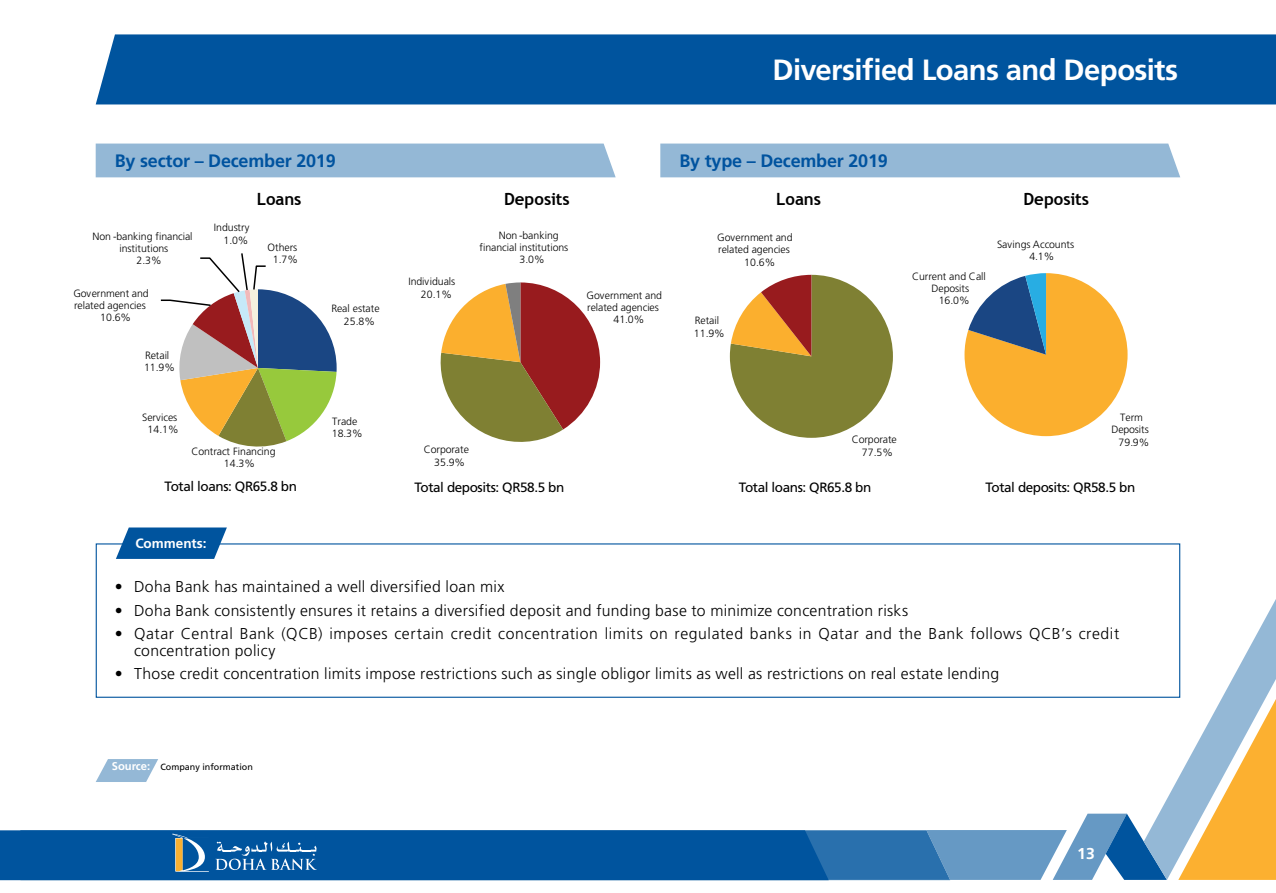
<style>
.page{position:relative;width:1276px;height:893px;background:#fff}
.page>*{position:absolute;margin:0;border:0;box-sizing:border-box;transform-origin:0 0}
.t1{font:700 29.25px "Frutiger";letter-spacing:-.02em;color:#fff}
.t2{font:700 18px "Frutiger";letter-spacing:-.01em;color:#00539f}
.t3{font:700 16.88px "Trebuchet MS";color:#000}
.t4{font:300 15.75px/16.9px "Frutiger";letter-spacing:.02em;color:#000}
.t5{font:700 15.75px "Frutiger";color:#fff}
.t6{font:13.5px "Frutiger";letter-spacing:-.03em;color:#000}
.t7{font:700 13.5px "Frutiger";color:#fff}
.t8{font:300 10.58px/12.4px "Frutiger CE";letter-spacing:-.005em;color:#010101}
.t9{font:9px "Frutiger";color:#000}
.s1{font-weight:700;font-size:11.25px;color:#fff}
</style>
<div class="page">
<div style="left:950px;top:830px;width:102px;height:50px;background:#6699c4"></div>
<hr style="left:20px;top:880px;width:930px;height:1px;background:#6699c4">
<svg style="left:828px;top:830px;width:122px;height:50px;background:#3074af"></svg>
<svg style="left:1052px;top:599px;width:224px;height:281px"></svg>
<svg style="left:0;top:830px;width:828px;height:50px;background:#07589f"></svg>
<div style="left:96px;top:34px;width:1180px;height:70px;background:#00549e"></div>
<svg style="left:96px;top:759px;width:62px;height:23px"></svg>
<div style="left:96px;top:543px;width:1084px;height:155px;border:1px solid #00549e"></div>
<svg style="left:116px;top:527px;width:111px;height:32px;background:#2069aa"></svg>
<div style="left:96px;top:144px;width:519px;height:33px;background:#94b8d6"></div>
<div style="left:660px;top:144px;width:520px;height:33px;background:#94b8d6"></div>
<svg style="left:160px;top:253px;width:177px;height:194px"></svg>
<svg style="left:730px;top:275px;width:163px;height:163px"></svg>
<svg style="left:964px;top:273px;width:163px;height:163px"></svg>
<svg style="left:440px;top:282px;width:160px;height:160px"></svg>
<h1 class="t1" style="left:772px;top:53px;width:407px">Diversified Loans and Deposits</h1>
<p class="t2" style="left:115px;top:150px;width:222px">By sector – December 2019</p>
<p class="t2" style="left:679px;top:150px;width:210px">By type – December 2019</p>
<p class="t8" style="left:93px;top:230px;width:102px">Non -banking financial</p>
<p class="t8" style="left:119px;top:242px;width:50px">institutions</p>
<p class="t8" style="left:136px;top:254px;width:27px">2.3%</p>
<p class="t8" style="left:73px;top:287px;width:77px">Government and</p>
<p class="t8" style="left:74px;top:299px;width:73px">related agencies</p>
<p class="t8" style="left:100px;top:311px;width:32px">10.6%</p>
<p class="t8" style="left:144px;top:349px;width:32px">Retail<br>11.9%</p>
<p class="t8" style="left:214px;top:221px;width:37px;text-align:right">Industry<br>1.0%</p>
<p class="t3" style="left:257px;top:189px;width:46px">Loans</p>
<p class="t3" style="left:504px;top:189px;width:67px">Deposits</p>
<p class="t3" style="left:776px;top:189px;width:46px">Loans</p>
<p class="t3" style="left:1023px;top:189px;width:67px">Deposits</p>
<p class="t8" style="left:267px;top:241px;width:32px;text-align:center">Others<br>1.7%</p>
<p class="t8" style="left:344px;top:302px;width:37px;text-indent:-13px">Real estate<br>25.8%</p>
<p class="t8" style="left:421px;top:275px;width:36px;text-indent:-13px">Individuals<br>20.1%</p>
<p class="t8" style="left:499px;top:229px;width:61px">Non -banking</p>
<p class="t8" style="left:479px;top:241px;width:90px">financial institutions</p>
<p class="t8" style="left:519px;top:253px;width:27px">3.0%</p>
<p class="t8" style="left:586px;top:289px;width:77px">Government and</p>
<p class="t8" style="left:587px;top:301px;width:73px">related agencies</p>
<p class="t8" style="left:613px;top:313px;width:33px">41.0%</p>
<p class="t8" style="left:717px;top:231px;width:77px">Government and</p>
<p class="t8" style="left:718px;top:243px;width:73px">related agencies</p>
<p class="t8" style="left:744px;top:256px;width:32px">10.6%</p>
<p class="t8" style="left:694px;top:314px;width:32px">Retail<br>11.9%</p>
<p class="t8" style="left:912px;top:270px;width:75px">Current and Call</p>
<p class="t8" style="left:931px;top:282px;width:39px">Deposits</p>
<p class="t8" style="left:938px;top:295px;width:32px">16.0%</p>
<p class="t8" style="left:1029px;top:238px;width:46px;text-indent:-32px">Savings Accounts<br>4.1%</p>
<p class="t8" style="left:142px;top:411px;width:38px;text-align:center">Services<br>14.1%</p>
<p class="t8" style="left:224px;top:445px;width:53px;text-indent:-33px">Contract Financing<br>14.3%</p>
<p class="t8" style="left:332px;top:415px;width:32px">Trade<br>18.3%</p>
<p class="t8" style="left:434px;top:443px;width:36px;text-indent:-10px">Corporate<br>35.9%</p>
<p class="t8" style="left:852px;top:433px;width:47px;text-align:center">Corporate<br>77.5%</p>
<p class="t8" style="left:1120px;top:411px;width:24px">Term</p>
<p class="t8" style="left:1111px;top:423px;width:39px">Deposits</p>
<p class="t8" style="left:1118px;top:436px;width:32px">79.9%</p>
<p class="t6" style="left:165px;top:479px;width:134px">Total loans: QR65.8 bn</p>
<p class="t6" style="left:414px;top:479px;width:151px">Total deposits: QR58.5 bn</p>
<p class="t6" style="left:739px;top:479px;width:134px">Total loans: QR65.8 bn</p>
<p class="t6" style="left:985px;top:479px;width:151px">Total deposits: QR58.5 bn</p>
<p class="t7" style="left:135px;top:536px;width:73px">Comments:</p>
<p class="t4" style="left:115px;top:578px;width:391px">• Doha Bank has maintained a well diversified loan mix</p>
<p class="t4" style="left:115px;top:602px;width:795px">• Doha Bank consistently ensures it retains a diversified deposit and funding base to minimize concentration risks</p>
<p class="t4" style="left:134px;top:625px;width:986px;text-indent:-19px">• Qatar Central Bank (QCB) imposes certain credit concentration limits on regulated banks in Qatar and the Bank follows QCB’s credit concentration policy</p>
<p class="t4" style="left:115px;top:665px;width:886px">• Those credit concentration limits impose restrictions such as single obligor limits as well as restrictions on real estate lending</p>
<p class="t9" style="left:112px;top:761px;width:143px"><span class="s1">Source:</span> Company information</p>
<p class="t5" style="left:1077px;top:844px;width:19px">13</p>
</div>
